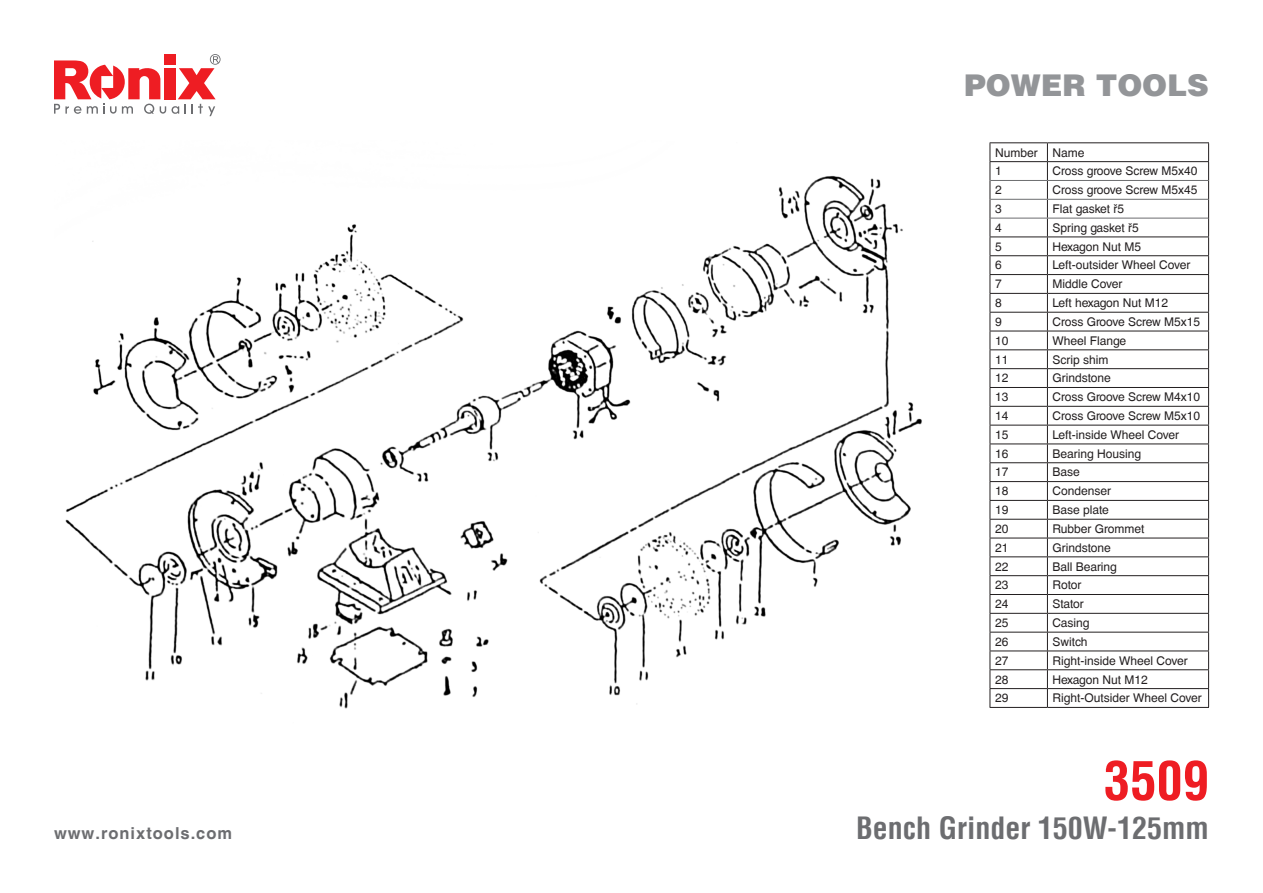
<style>
.page{position:relative;width:1263px;height:893px;background:#fff}
.page>*{position:absolute;margin:0;border:0;box-sizing:border-box;transform-origin:0 0}
.t1{font:700 condensed 52.5px "Helvetica LT";color:#ee1d23}
.t2{font:700 condensed 30px "Helvetica LT";color:#6c6d70}
.t3{font:900 30px "Helvetica LT";color:#939598}
.t4{font:700 16.5px "Helvetica CE";letter-spacing:.06em;color:#6c6d70}
.Table{font:12px "Helvetica CE";color:#231f20}
.Table_2{font:12px "Helvetica CE";color:#231f20}
</style>
<div class="page">
<svg style="left:172px;top:54px;width:49px;height:62px"></svg>
<div style="left:164px;top:68px;width:11px;height:31px;background:#ee1d23"></div>
<svg style="left:54px;top:60px;width:112px;height:54px"></svg>
<div style="left:164px;top:54px;width:11px;height:11px;background:#ee1d23"></div>
<hr style="left:989px;top:142px;width:58px;height:1px;background:#231f20">
<hr style="left:1047px;top:142px;width:162px;height:1px;background:#231f20">
<hr style="left:989px;top:161px;width:58px;height:1px;background:#231f20">
<hr style="left:1047px;top:161px;width:162px;height:1px;background:#231f20">
<hr style="left:989px;top:237px;width:58px;height:1px;background:#231f20">
<hr style="left:1047px;top:237px;width:162px;height:1px;background:#231f20">
<hr style="left:989px;top:255px;width:58px;height:1px;background:#231f20">
<hr style="left:1047px;top:255px;width:162px;height:1px;background:#231f20">
<hr style="left:989px;top:274px;width:58px;height:1px;background:#231f20">
<hr style="left:1047px;top:274px;width:162px;height:1px;background:#231f20">
<hr style="left:989px;top:293px;width:58px;height:1px;background:#231f20">
<hr style="left:1047px;top:293px;width:162px;height:1px;background:#231f20">
<hr style="left:989px;top:312px;width:58px;height:1px;background:#231f20">
<hr style="left:1047px;top:312px;width:162px;height:1px;background:#231f20">
<hr style="left:989px;top:331px;width:58px;height:1px;background:#231f20">
<hr style="left:1047px;top:331px;width:162px;height:1px;background:#231f20">
<hr style="left:989px;top:349px;width:58px;height:1px;background:#231f20">
<hr style="left:1047px;top:349px;width:162px;height:1px;background:#231f20">
<hr style="left:989px;top:368px;width:58px;height:1px;background:#231f20">
<hr style="left:1047px;top:368px;width:162px;height:1px;background:#231f20">
<hr style="left:989px;top:387px;width:58px;height:1px;background:#231f20">
<hr style="left:1047px;top:387px;width:162px;height:1px;background:#231f20">
<hr style="left:989px;top:406px;width:58px;height:1px;background:#231f20">
<hr style="left:1047px;top:406px;width:162px;height:1px;background:#231f20">
<hr style="left:989px;top:425px;width:58px;height:1px;background:#231f20">
<hr style="left:1047px;top:425px;width:162px;height:1px;background:#231f20">
<hr style="left:989px;top:444px;width:58px;height:1px;background:#231f20">
<hr style="left:1047px;top:444px;width:162px;height:1px;background:#231f20">
<hr style="left:989px;top:462px;width:58px;height:1px;background:#231f20">
<hr style="left:1047px;top:462px;width:162px;height:1px;background:#231f20">
<hr style="left:989px;top:481px;width:58px;height:1px;background:#231f20">
<hr style="left:1047px;top:481px;width:162px;height:1px;background:#231f20">
<hr style="left:989px;top:500px;width:58px;height:1px;background:#231f20">
<hr style="left:1047px;top:500px;width:162px;height:1px;background:#231f20">
<hr style="left:989px;top:519px;width:58px;height:1px;background:#231f20">
<hr style="left:1047px;top:519px;width:162px;height:1px;background:#231f20">
<hr style="left:989px;top:538px;width:58px;height:1px;background:#231f20">
<hr style="left:1047px;top:538px;width:162px;height:1px;background:#231f20">
<hr style="left:989px;top:556px;width:58px;height:1px;background:#231f20">
<hr style="left:1047px;top:556px;width:162px;height:1px;background:#231f20">
<hr style="left:989px;top:575px;width:58px;height:1px;background:#231f20">
<hr style="left:1047px;top:575px;width:162px;height:1px;background:#231f20">
<hr style="left:989px;top:594px;width:58px;height:1px;background:#231f20">
<hr style="left:1047px;top:594px;width:162px;height:1px;background:#231f20">
<hr style="left:989px;top:613px;width:58px;height:1px;background:#231f20">
<hr style="left:1047px;top:613px;width:162px;height:1px;background:#231f20">
<hr style="left:989px;top:632px;width:58px;height:1px;background:#231f20">
<hr style="left:1047px;top:632px;width:162px;height:1px;background:#231f20">
<hr style="left:989px;top:651px;width:58px;height:1px;background:#231f20">
<hr style="left:1047px;top:651px;width:162px;height:1px;background:#231f20">
<hr style="left:989px;top:669px;width:58px;height:1px;background:#231f20">
<hr style="left:1047px;top:669px;width:162px;height:1px;background:#231f20">
<hr style="left:989px;top:688px;width:58px;height:1px;background:#231f20">
<svg style="left:989px;top:143px;width:1px;height:564px"></svg>
<hr style="left:1047px;top:688px;width:162px;height:1px;background:#231f20">
<svg style="left:1047px;top:143px;width:1px;height:564px"></svg>
<svg style="left:1208px;top:143px;width:1px;height:564px"></svg>
<hr style="left:989px;top:707px;width:58px;height:1px;background:#231f20">
<hr style="left:1047px;top:707px;width:162px;height:1px;background:#231f20">
<hr style="left:990px;top:180px;width:57px;height:1px;background:#6c6d70">
<hr style="left:1047px;top:180px;width:161px;height:1px;background:#6c6d70">
<hr style="left:990px;top:199px;width:57px;height:1px;background:#6c6d70">
<hr style="left:1047px;top:199px;width:161px;height:1px;background:#6c6d70">
<hr style="left:990px;top:218px;width:57px;height:1px;background:#6c6d70">
<hr style="left:1047px;top:218px;width:161px;height:1px;background:#6c6d70">
<img style="left:65px;top:175px;width:857px;height:534px">
<h3 class="t4" style="left:54px;top:823px;width:180px">www.ronixtools.com</h3>
<h2 class="t3" style="left:964px;top:65px;width:246px">POWER TOOLS</h2>
<p class="Table_2" style="left:995px;top:145px;width:44px">Number</p>
<p class="Table" style="left:1052px;top:145px;width:34px">Name</p>
<p class="Table_2" style="left:995px;top:164px;width:8px">1</p>
<p class="Table" style="left:1052px;top:164px;width:146px">Cross groove Screw M5x40</p>
<p class="Table_2" style="left:995px;top:183px;width:8px">2</p>
<p class="Table" style="left:1052px;top:183px;width:146px">Cross groove Screw M5x45</p>
<p class="Table_2" style="left:995px;top:202px;width:8px">3</p>
<p class="Table" style="left:1052px;top:202px;width:73px">Flat gasket ø5</p>
<p class="Table_2" style="left:995px;top:221px;width:8px">4</p>
<p class="Table" style="left:1052px;top:221px;width:88px">Spring gasket ø5</p>
<p class="Table_2" style="left:995px;top:239px;width:8px">5</p>
<p class="Table" style="left:1052px;top:239px;width:90px">Hexagon Nut M5</p>
<p class="Table_2" style="left:995px;top:258px;width:8px">6</p>
<p class="Table" style="left:1052px;top:258px;width:139px">Left-outsider Wheel Cover</p>
<p class="Table_2" style="left:995px;top:277px;width:8px">7</p>
<p class="Table" style="left:1052px;top:277px;width:71px">Middle Cover</p>
<p class="Table_2" style="left:995px;top:296px;width:8px">8</p>
<p class="Table" style="left:1052px;top:296px;width:117px">Left hexagon Nut M12</p>
<p class="Table_2" style="left:995px;top:315px;width:8px">9</p>
<p class="Table" style="left:1052px;top:315px;width:149px">Cross Groove Screw M5x15</p>
<p class="Table_2" style="left:995px;top:334px;width:15px">10</p>
<p class="Table" style="left:1052px;top:334px;width:75px">Wheel Flange</p>
<p class="Table_2" style="left:995px;top:352px;width:15px">11</p>
<p class="Table" style="left:1052px;top:352px;width:57px">Scrip shim</p>
<p class="Table_2" style="left:995px;top:371px;width:15px">12</p>
<p class="Table" style="left:1052px;top:371px;width:60px">Grindstone</p>
<p class="Table_2" style="left:995px;top:390px;width:15px">13</p>
<p class="Table" style="left:1052px;top:390px;width:149px">Cross Groove Screw M4x10</p>
<p class="Table_2" style="left:995px;top:409px;width:15px">14</p>
<p class="Table" style="left:1052px;top:409px;width:149px">Cross Groove Screw M5x10</p>
<p class="Table_2" style="left:995px;top:428px;width:15px">15</p>
<p class="Table" style="left:1052px;top:428px;width:128px">Left-inside Wheel Cover</p>
<p class="Table_2" style="left:995px;top:446px;width:15px">16</p>
<p class="Table" style="left:1052px;top:446px;width:90px">Bearing Housing</p>
<p class="Table_2" style="left:995px;top:465px;width:15px">17</p>
<p class="Table" style="left:1052px;top:465px;width:29px">Base</p>
<p class="Table_2" style="left:995px;top:484px;width:15px">18</p>
<p class="Table" style="left:1052px;top:484px;width:60px">Condenser</p>
<p class="Table_2" style="left:995px;top:503px;width:15px">19</p>
<p class="Table" style="left:1052px;top:503px;width:58px">Base plate</p>
<p class="Table_2" style="left:995px;top:522px;width:15px">20</p>
<p class="Table" style="left:1052px;top:522px;width:93px">Rubber Grommet</p>
<p class="Table_2" style="left:995px;top:541px;width:15px">21</p>
<p class="Table" style="left:1052px;top:541px;width:60px">Grindstone</p>
<p class="Table_2" style="left:995px;top:559px;width:15px">22</p>
<p class="Table" style="left:1052px;top:559px;width:66px">Ball Bearing</p>
<p class="Table" style="left:995px;top:578px;width:15px">23</p>
<p class="Table" style="left:1052px;top:578px;width:30px">Rotor</p>
<p class="Table" style="left:995px;top:597px;width:15px">24</p>
<p class="Table" style="left:1052px;top:597px;width:33px">Stator</p>
<p class="Table" style="left:995px;top:616px;width:15px">25</p>
<p class="Table" style="left:1052px;top:616px;width:38px">Casing</p>
<p class="Table" style="left:995px;top:635px;width:15px">26</p>
<p class="Table" style="left:1052px;top:635px;width:36px">Switch</p>
<p class="Table" style="left:995px;top:653px;width:15px">27</p>
<p class="Table" style="left:1052px;top:653px;width:137px">Right-inside Wheel Cover</p>
<p class="Table" style="left:995px;top:672px;width:15px">28</p>
<p class="Table" style="left:1052px;top:672px;width:97px">Hexagon Nut M12</p>
<p class="Table" style="left:995px;top:691px;width:15px">29</p>
<p class="Table" style="left:1052px;top:691px;width:151px">Right-Outsider Wheel Cover</p>
<p class="t1" style="left:1104px;top:748px;width:106px">3509</p>
<p class="t2" style="left:856px;top:809px;width:354px">Bench Grinder 150W-125mm</p>
</div>
